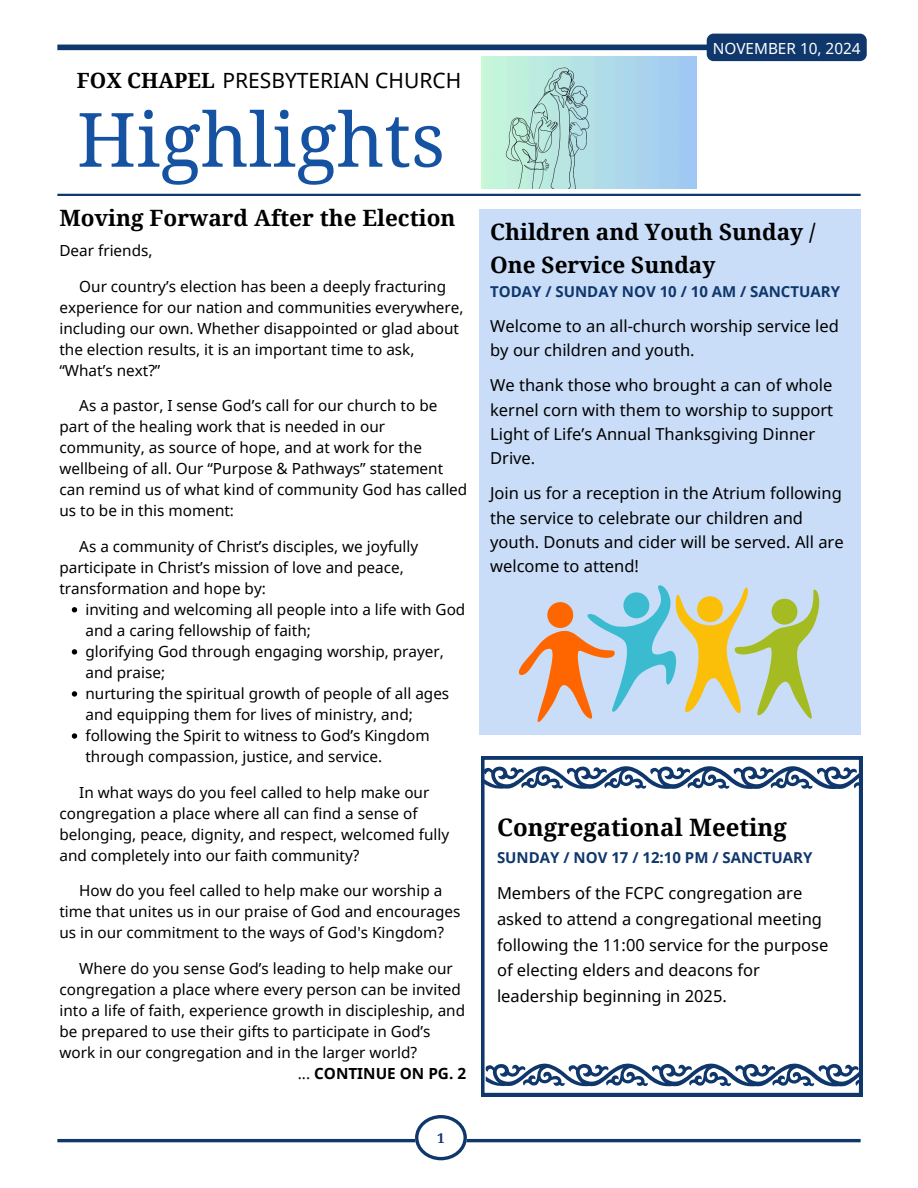
<style>
.page{position:relative;width:918px;height:1188px;background:#fff}
.page>*{position:absolute;margin:0;border:0;box-sizing:border-box;transform-origin:0 0}
.t1{font:75px "Noto Serif";letter-spacing:.005em;color:#1652a2}
.t2{font:700 24px "Noto Serif";color:#000}
.t3{font:700 22.5px "Noto Serif";color:#000}
.t4{font:21px "Noto Sans";color:#000}
.t5{font:16.5px/24.3px "Noto Sans";color:#000}
.t6{font:15.3px/21px "Noto Sans";color:#000}
.t7{font:700 15.3px "Noto Sans";color:#000}
.t8{font:15.3px "Noto Sans";color:#fff}
.t9{font:700 15px "Noto Sans";color:#0f376c}
.t10{font:700 13.5px "Noto Serif";color:#0f376c}
.s1{font-family:"Noto Serif";font-weight:700}
.s2{font-weight:400}
</style>
<div class="page">
<hr style="left:57px;top:1139px;width:804px;height:3px;background:#0f376c">
<svg style="left:415px;top:1115px;width:52px;height:45px"></svg>
<hr style="left:57px;top:194px;width:804px;height:2px;background:#0f376c">
<svg style="left:72px;top:607px;width:5px;height:5px"></svg>
<svg style="left:72px;top:649px;width:5px;height:6px"></svg>
<svg style="left:72px;top:691px;width:5px;height:6px"></svg>
<svg style="left:72px;top:733px;width:5px;height:6px"></svg>
<div style="left:479px;top:209px;width:382px;height:526px;background:#c9ddf8"></div>
<div style="left:57px;top:45px;width:688px;height:5px;background:#0f376c"></div>
<div style="left:707px;top:34px;width:160px;height:27px;background:#0f376c;border-radius:7px"></div>
<svg style="left:481px;top:756px;width:381px;height:340px"></svg>
<svg style="left:519px;top:585px;width:301px;height:137px"></svg>
<img style="left:481px;top:57px;width:215px;height:131px">
<svg style="left:484px;top:765px;width:376px;height:25px"></svg>
<svg style="left:486px;top:1062px;width:376px;height:25px"></svg>
<p class="t4" style="left:77px;top:65px;width:386px"><span class="s1">FOX CHAPEL</span> PRESBYTERIAN CHURCH</p>
<p class="t1" style="left:77px;top:87px;width:370px">Highlights</p>
<h3 class="t3" style="left:59px;top:202px;width:398px">Moving Forward After the Election</h3>
<h2 class="t6" style="left:59px;top:240px;width:95px">Dear friends,</h2>
<h1 class="t6" style="left:59px;top:275px;width:406px;text-indent:20px">Our country’s election has been a deeply fracturing experience for our nation and communities everywhere, including our own. Whether disappointed or glad about the election results, it is an important time to ask, “What’s next?”</h1>
<p class="t6" style="left:59px;top:395px;width:409px;text-indent:20px">As a pastor, I sense God’s call for our church to be part of the healing work that is needed in our community, as source of hope, and at work for the wellbeing of all. Our “Purpose &amp; Pathways” statement can remind us of what kind of community God has called us to be in this moment:</p>
<p class="t6" style="left:59px;top:535px;width:360px;text-indent:20px">As a community of Christ’s disciples, we joyfully participate in Christ’s mission of love and peace, transformation and hope by:</p>
<p class="t6" style="left:85px;top:599px;width:381px">inviting and welcoming all people into a life with God and a caring fellowship of faith;</p>
<p class="t6" style="left:85px;top:641px;width:360px">glorifying God through engaging worship, prayer, and praise;</p>
<p class="t6" style="left:85px;top:683px;width:365px">nurturing the spiritual growth of people of all ages and equipping them for lives of ministry, and;</p>
<p class="t6" style="left:85px;top:725px;width:346px">following the Spirit to witness to God’s Kingdom through compassion, justice, and service.</p>
<p class="t6" style="left:59px;top:781px;width:391px;text-indent:20px">In what ways do you feel called to help make our congregation a place where all can find a sense of belonging, peace, dignity, and respect, welcomed fully and completely into our faith community?</p>
<p class="t6" style="left:59px;top:880px;width:403px;text-indent:20px">How do you feel called to help make our worship a time that unites us in our praise of God and encourages us in our commitment to the ways of God's Kingdom?</p>
<p class="t6" style="left:59px;top:957px;width:407px;text-indent:20px">Where do you sense God’s leading to help make our congregation a place where every person can be invited into a life of faith, experience growth in discipleship, and be prepared to use their gifts to participate in God’s work in our congregation and in the larger world?</p>
<p class="t7" style="left:298px;top:1063px;width:170px"><span class="s2">...</span> CONTINUE ON PG. 2</p>
<p class="t10" style="left:437px;top:1129px;width:9px">1</p>
<p class="t8" style="left:713px;top:37px;width:149px">NOVEMBER 10, 2024</p>
<p class="t3" style="left:490px;top:216px;width:327px">Children and Youth Sunday /</p>
<p class="t3" style="left:490px;top:249px;width:227px">One Service Sunday</p>
<p class="t9" style="left:490px;top:281px;width:351px">TODAY / SUNDAY NOV 10 / 10 AM / SANCTUARY</p>
<p class="t5" style="left:490px;top:313px;width:350px">Welcome to an all-church worship service led by our children and youth.</p>
<p class="t5" style="left:490px;top:373px;width:345px">We thank those who brought a can of whole kernel corn with them to worship to support Light of Life’s Annual Thanksgiving Dinner Drive.</p>
<p class="t5" style="left:490px;top:481px;width:355px">Join us for a reception in the Atrium following the service to celebrate our children and youth. Donuts and cider will be served. All are welcome to attend!</p>
<p class="t2" style="left:497px;top:810px;width:291px">Congregational Meeting</p>
<p class="t9" style="left:497px;top:847px;width:317px">SUNDAY / NOV 17 / 12:10 PM / SANCTUARY</p>
<p class="t5" style="left:497px;top:879px;width:333px;line-height:25.8px">Members of the FCPC congregation are asked to attend a congregational meeting following the 11:00 service for the purpose of electing elders and deacons for leadership beginning in 2025.</p>
</div>
